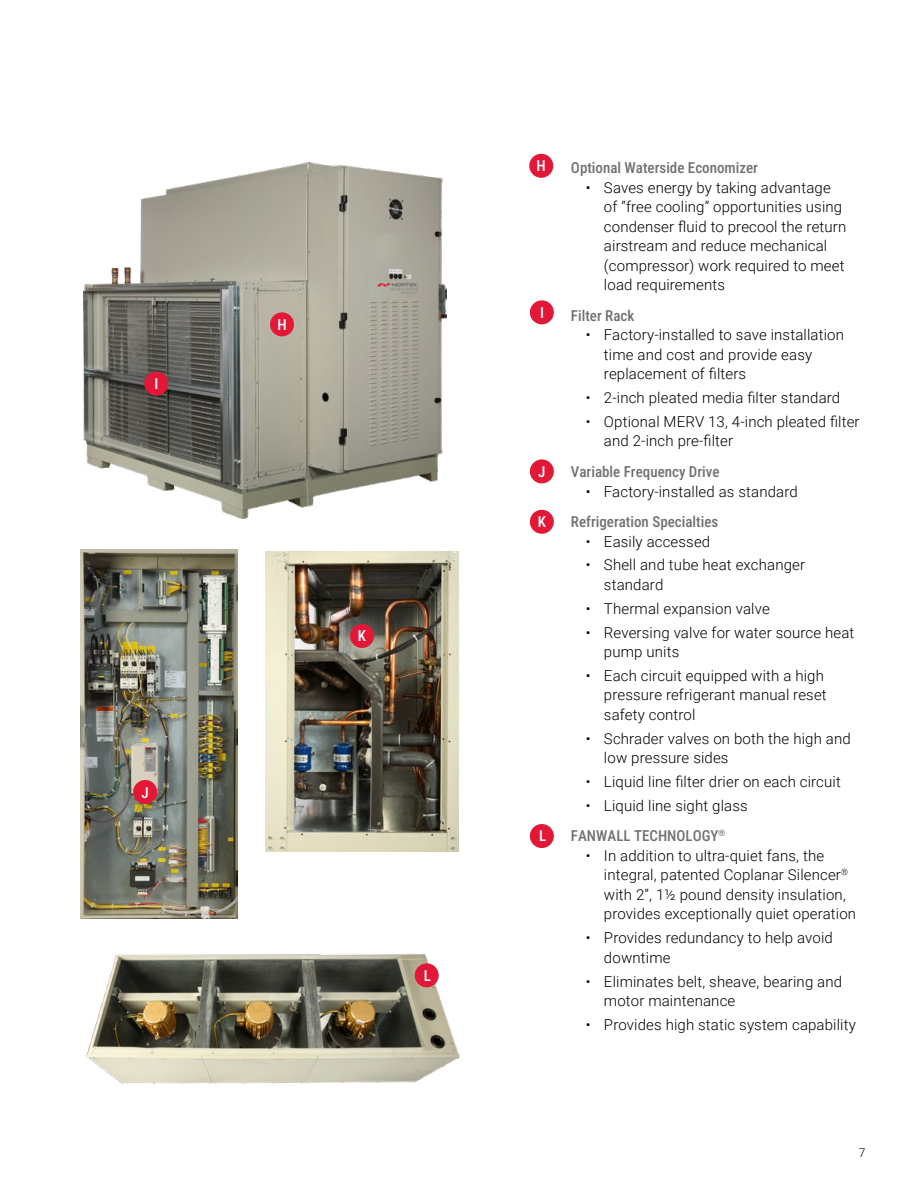
<style>
.page{position:relative;width:918px;height:1188px;background:#fff}
.page>*{position:absolute;margin:0;border:0;box-sizing:border-box;transform-origin:0 0}
.t1{font:300 15px/19.5px "Roboto";letter-spacing:.01em;color:#000}
.t2{font:15px "Roboto Condensed";color:#717073}
.t3{font:15px "Roboto Condensed";color:#fff}
.t4{font:300 12px "Roboto";color:#000}
</style>
<div class="page">
<div style="left:530px;top:300px;width:24px;height:24px;background:#e31837;border-radius:50%"></div>
<div style="left:530px;top:459px;width:24px;height:24px;background:#e31837;border-radius:50%"></div>
<div style="left:530px;top:510px;width:24px;height:24px;background:#e31837;border-radius:50%"></div>
<div style="left:530px;top:824px;width:24px;height:24px;background:#e31837;border-radius:50%"></div>
<div style="left:529px;top:154px;width:24px;height:24px;background:#e31837;border-radius:50%"></div>
<img style="left:84px;top:163px;width:363px;height:355px">
<img style="left:80px;top:549px;width:157px;height:369px">
<img style="left:265px;top:551px;width:194px;height:301px">
<img style="left:86px;top:953px;width:374px;height:131px">
<div style="left:270px;top:312px;width:24px;height:24px;background:#e31837;border-radius:50%"></div>
<div style="left:415px;top:963px;width:24px;height:24px;background:#e31837;border-radius:50%"></div>
<div style="left:350px;top:624px;width:24px;height:24px;background:#e31837;border-radius:50%"></div>
<div style="left:133px;top:780px;width:24px;height:24px;background:#e31837;border-radius:50%"></div>
<div style="left:144px;top:372px;width:24px;height:24px;background:#e31837;border-radius:50%"></div>
<p class="t3" style="left:154px;top:374px;width:5px">I</p>
<p class="t3" style="left:141px;top:782px;width:9px">J</p>
<p class="t3" style="left:278px;top:314px;width:11px">H</p>
<p class="t3" style="left:358px;top:625px;width:10px">K</p>
<p class="t3" style="left:424px;top:965px;width:9px">L</p>
<p class="t3" style="left:537px;top:155px;width:11px">H</p>
<p class="t3" style="left:540px;top:302px;width:5px">I</p>
<p class="t3" style="left:538px;top:461px;width:9px">J</p>
<p class="t3" style="left:538px;top:511px;width:10px">K</p>
<p class="t3" style="left:539px;top:825px;width:9px">L</p>
<p class="t2" style="left:571px;top:157px;width:189px">Optional Waterside Economizer</p>
<p class="t1" style="left:604px;top:177px;width:244px;text-indent:-18px">• Saves energy by taking advantage of “free cooling” opportunities using condenser fluid to precool the return airstream and reduce mechanical (compressor) work required to meet load requirements</p>
<p class="t2" style="left:571px;top:305px;width:65px">Filter Rack</p>
<p class="t1" style="left:604px;top:325px;width:242px;text-indent:-18px">• Factory-installed to save installation time and cost and provide easy replacement of filters</p>
<p class="t1" style="left:586px;top:388px;width:256px">• 2-inch pleated media filter standard</p>
<p class="t1" style="left:604px;top:411px;width:257px;text-indent:-18px">• Optional MERV 13, 4-inch pleated filter and 2-inch pre-filter</p>
<p class="t2" style="left:571px;top:461px;width:150px">Variable Frequency Drive</p>
<p class="t1" style="left:586px;top:481px;width:213px">• Factory-installed as standard</p>
<p class="t2" style="left:571px;top:511px;width:149px">Refrigeration Specialties</p>
<p class="t1" style="left:586px;top:531px;width:126px">• Easily accessed</p>
<p class="t1" style="left:604px;top:555px;width:203px;text-indent:-18px">• Shell and tube heat exchanger standard</p>
<p class="t1" style="left:586px;top:598px;width:185px">• Thermal expansion valve</p>
<p class="t1" style="left:604px;top:622px;width:252px;text-indent:-18px">• Reversing valve for water source heat pump units</p>
<p class="t1" style="left:604px;top:665px;width:224px;text-indent:-18px">• Each circuit equipped with a high pressure refrigerant manual reset safety control</p>
<p class="t1" style="left:604px;top:728px;width:248px;text-indent:-18px">• Schrader valves on both the high and low pressure sides</p>
<p class="t1" style="left:586px;top:771px;width:256px">• Liquid line filter drier on each circuit</p>
<p class="t1" style="left:586px;top:795px;width:163px">• Liquid line sight glass</p>
<p class="t2" style="left:571px;top:826px;width:156px">FANWALL TECHNOLOGY<sup>®</sup></p>
<p class="t1" style="left:604px;top:845px;width:254px;text-indent:-18px">• In addition to ultra-quiet fans, the integral, patented Coplanar Silencer<sup>® </sup>with 2”, 1½ pound density insulation, provides exceptionally quiet operation</p>
<p class="t1" style="left:604px;top:928px;width:230px;text-indent:-18px">• Provides redundancy to help avoid downtime</p>
<p class="t1" style="left:604px;top:971px;width:240px;text-indent:-18px">• Eliminates belt, sheave, bearing and motor maintenance</p>
<p class="t1" style="left:586px;top:1014px;width:271px">• Provides high static system capability</p>
<p class="t4" style="left:859px;top:1144px;width:8px">7</p>
</div>
